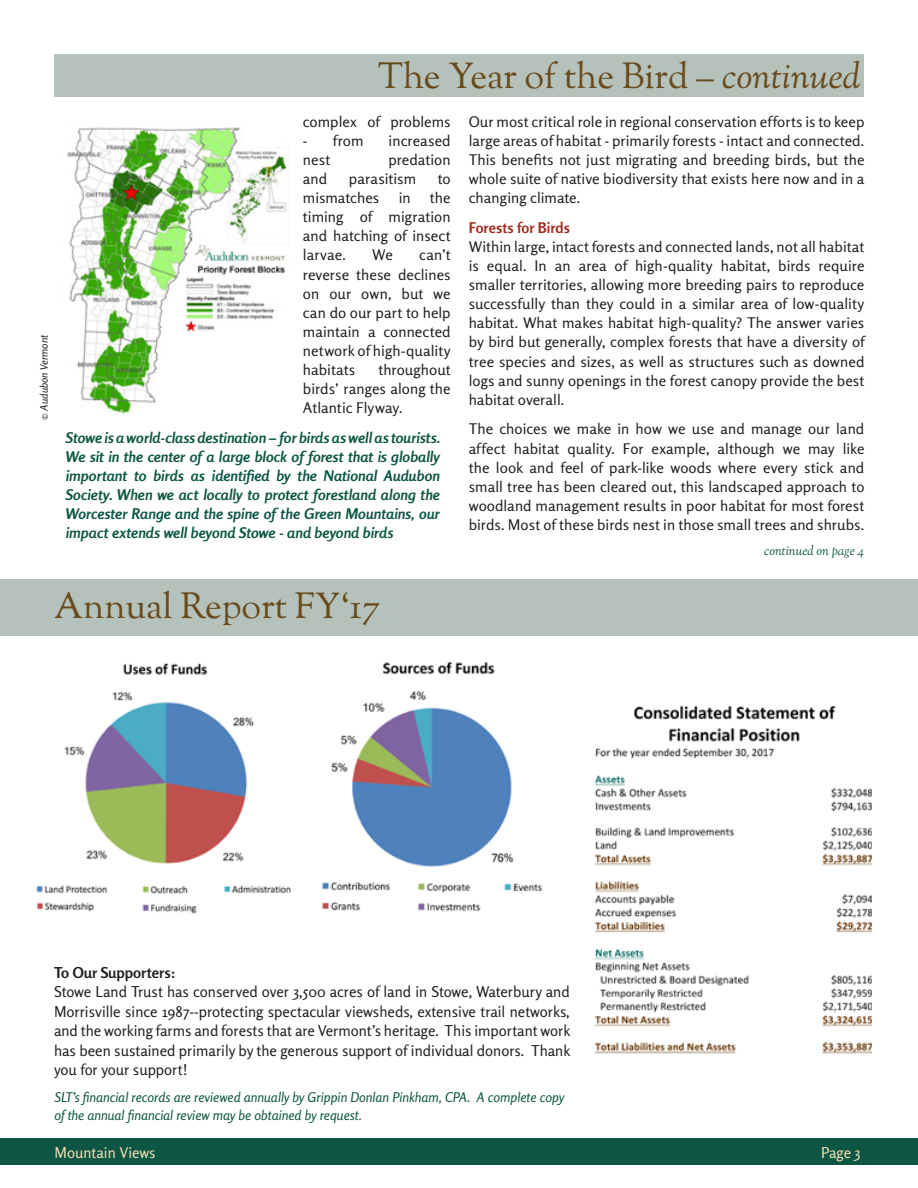
<style>
.page{position:relative;width:918px;height:1188px;background:#fff}
.page>*{position:absolute;margin:0;border:0;box-sizing:border-box;transform-origin:0 0}
.t1{font:36px "Goudy St M";color:#694a1b}
.t2{font:15px/19.5px "Rosario";color:#231f20;text-align:justify}
.t3{font:15px "Rosario";color:#f4e0b4}
.t4{font:700 15px "Rosario";color:#231f20}
.t5{font:14.7px/19px "Rosario";color:#231f20;text-align:justify}
.t6{font:italic 700 14.7px/19px "Rosario";letter-spacing:.01em;color:#0c5643;text-align:justify}
.t7{font:700 14.7px "Rosario";color:#a12a20}
.t8{font:italic 13.5px/18px "Rosario";color:#0c5643}
.t9{font:italic 13.5px "Goudy St M";letter-spacing:-.005em;color:#0c5643;scale:.95 1}
.t10{font:italic 10.5px "Rosario";color:#231f20}
.s1{font-style:italic}
</style>
<div class="page">
<div style="left:0;top:1138px;width:918px;height:27px;background:#0c5643"></div>
<div style="left:55px;top:54px;width:809px;height:42px;background:#b5c1bb"></div>
<div style="left:0;top:580px;width:918px;height:56px;background:#b5c1bb"></div>
<img style="left:594px;top:705px;width:277px;height:349px">
<img style="left:36px;top:663px;width:255px;height:251px">
<img style="left:323px;top:661px;width:220px;height:251px">
<img style="left:67px;top:127px;width:220px;height:287px">
<p class="t10" style="left:38px;top:420px;width:86px;rotate:-90deg">© Audubon Vermont</p>
<p class="t1" style="left:378px;top:53px;width:484px">The Year of the Bird – <span class="s1">continued</span></p>
<p class="t5" style="left:303px;top:112px;width:149px">complex of problems</p>
<p class="t5" style="left:303px;top:131px;width:62px">- from</p>
<p class="t5" style="left:389px;top:131px;width:64px">increased</p>
<p class="t5" style="left:303px;top:150px;width:29px">nest</p>
<p class="t5" style="left:388px;top:150px;width:64px">predation</p>
<p class="t5" style="left:303px;top:169px;width:26px">and</p>
<p class="t5" style="left:349px;top:169px;width:69px">parasitism</p>
<p class="t5" style="left:438px;top:169px;width:14px">to</p>
<p class="t5" style="left:303px;top:189px;width:78px">mismatches</p>
<p class="t5" style="left:399px;top:189px;width:14px">in</p>
<p class="t5" style="left:303px;top:189px;width:149px;text-indent:127px">the timing of migration and hatching of insect larvae.</p>
<p class="t5" style="left:303px;top:246px;width:149px;text-indent:116px">can’t reverse these declines on our own, but we can do our part to help maintain a connected network of high-quality habitats</p>
<p class="t5" style="left:372px;top:246px;width:22px">We</p>
<p class="t5" style="left:303px;top:360px;width:149px;text-indent:75px">throughout birds’ ranges along the Atlantic Flyway.</p>
<p class="t6" style="left:66px;top:428px;width:376px">Stowe is a world-class destination – for birds as well as tourists.<br>We sit in the center of a large block of forest that is globally important to birds as identified by the National Audubon Society. When we act locally to protect forestland along the Worcester Range and the spine of the Green Mountains, our impact extends well beyond Stowe - and beyond birds</p>
<p class="t5" style="left:469px;top:112px;width:397px">Our most critical role in regional conservation efforts is to keep large areas of habitat - primarily forests - intact and connected.<br>This benefits not just migrating and breeding birds, but the whole suite of native biodiversity that exists here now and in a changing climate.</p>
<p class="t7" style="left:469px;top:219px;width:103px">Forests for Birds</p>
<p class="t5" style="left:469px;top:237px;width:397px">Within large, intact forests and connected lands, not all habitat is equal. In an area of high-quality habitat, birds require smaller territories, allowing more breeding pairs to reproduce successfully than they could in a similar area of low-quality habitat. What makes habitat high-quality? The answer varies by bird but generally, complex forests that have a diversity of tree species and sizes, as well as structures such as downed logs and sunny openings in the forest canopy provide the best habitat overall.</p>
<p class="t5" style="left:469px;top:420px;width:397px">The choices we make in how we use and manage our land affect habitat quality. For example, although we may like the look and feel of park-like woods where every stick and small tree has been cleared out, this landscaped approach to woodland management results in poor habitat for most forest birds. Most of these birds nest in those small trees and shrubs.</p>
<p class="t9" style="left:764px;top:542px;width:106px">continued on page 4</p>
<p class="t1" style="left:54px;top:583px;width:328px">Annual Report FY‘17</p>
<p class="t4" style="left:54px;top:963px;width:123px">To Our Supporters:</p>
<p class="t2" style="left:54px;top:982px;width:518px">Stowe Land Trust has conserved over 3,500 acres of land in Stowe, Waterbury and Morrisville since 1987--protecting spectacular viewsheds, extensive trail networks, and the working farms and forests that are Vermont’s heritage. This important work has been sustained primarily by the generous support of individual donors. Thank you for your support!</p>
<p class="t8" style="left:55px;top:1088px;width:511px">SLT’s financial records are reviewed annually by Grippin Donlan Pinkham, CPA. A complete copy of the annual financial review may be obtained by request.</p>
<p class="t3" style="left:55px;top:1144px;width:103px">Mountain Views</p>
<p class="t3" style="left:821px;top:1144px;width:41px">Page 3</p>
</div>
